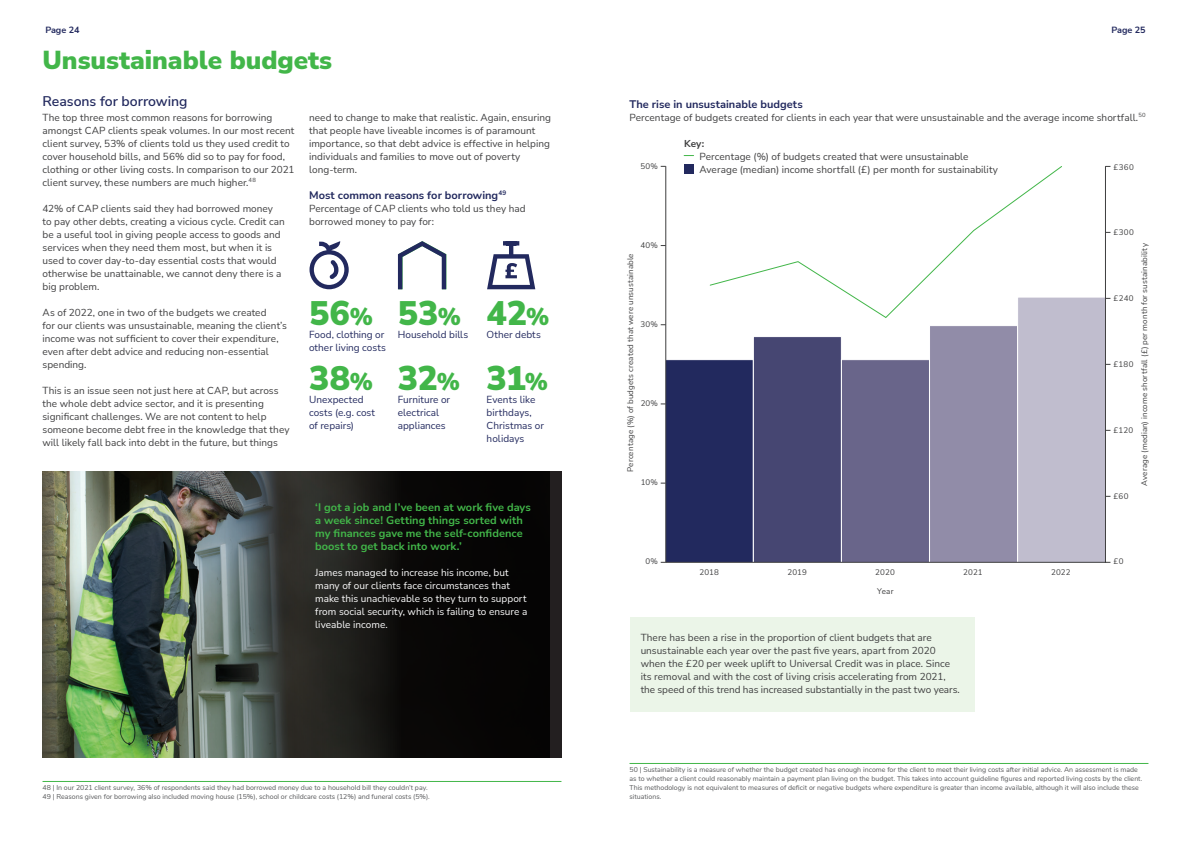
<style>
.page{position:relative;width:1191px;height:842px;background:#fff}
.page>*{position:absolute;margin:0;border:0;box-sizing:border-box;transform-origin:0 0}
.Stats_Navy{font:900 34px "Nunito Sans";letter-spacing:-.01em;color:#42b649}
.Section_Heading{font:900 26px "Nunito Sans";color:#42b649}
.Heading{font:600 14px "Nunito Sans";color:#22295e}
.t1{font:700 11px/13px "Nunito Sans";color:#42b649}
.Subheading___Graph_T{font:700 11px "Nunito Sans";color:#22295e}
.Body_Text{font:10px/13px "Nunito Sans";letter-spacing:.005em;color:#3e3e3f}
.Quote_Name___Graph_t{font:10px/13px "Nunito Sans";letter-spacing:.005em;color:#fff}
.Stats_Navy-2{font:10px/13px "Nunito Sans";color:#22295e}
.Subheading___Graph_T-2{font:700 10px "Nunito Sans";color:#3e3e3f}
.t2{font:700 9px "Nunito Sans";color:#22295e}
.Graph_Labels{font:8px "Nunito Sans";letter-spacing:.015em;color:#3e3e3f}
.Footnote{font:7px/9px "Nunito";color:#57585a}
.s1{font-size:24px}
</style>
<div class="page">
<div style="left:629px;top:617px;width:345px;height:95px;background:#ebf5e8"></div>
<svg style="left:43px;top:472px;width:518px;height:286px;background:#363d35"></svg>
<hr style="left:43px;top:781px;width:518px;height:1px;background:#42b649">
<svg style="left:487px;top:254px;width:48px;height:35px"></svg>
<hr style="left:509px;top:245px;width:4px;height:11px;background:#22295e">
<hr style="left:503px;top:241px;width:16px;height:4px;background:#22295e">
<hr style="left:629px;top:763px;width:519px;height:1px;background:#42b649">
<svg style="left:665px;top:166px;width:440px;height:397px"></svg>
<svg style="left:1105px;top:166px;width:6px;height:397px"></svg>
<svg style="left:709px;top:166px;width:354px;height:153px"></svg>
<div style="left:684px;top:164px;width:10px;height:10px;background:#22295e"></div>
<svg style="left:309px;top:241px;width:40px;height:48px"></svg>
<svg style="left:398px;top:241px;width:48px;height:48px"></svg>
<p class="t2" style="left:45px;top:24px;width:36px">Page 24</p>
<p class="t2" style="left:1111px;top:24px;width:36px">Page 25</p>
<p class="Section_Heading" style="left:43px;top:41px;width:291px">Unsustainable budgets</p>
<p class="Heading" style="left:43px;top:91px;width:146px">Reasons for borrowing</p>
<p class="Body_Text" style="left:43px;top:110px;width:253px">The top three most common reasons for borrowing amongst CAP clients speak volumes. In our most recent client survey, 53% of clients told us they used credit to cover household bills, and 56% did so to pay for food, clothing or other living costs. In comparison to our 2021 client survey, these numbers are much higher.<sup>48</sup></p>
<p class="Body_Text" style="left:43px;top:201px;width:244px">42% of CAP clients said they had borrowed money to pay other debts, creating a vicious cycle. Credit can be a useful tool in giving people access to goods and services when they need them most, but when it is used to cover day-to-day essential costs that would otherwise be unattainable, we cannot deny there is a big problem.</p>
<p class="Body_Text" style="left:43px;top:305px;width:246px">As of 2022, one in two of the budgets we created<br>for our clients was unsustainable, meaning the client’s income was not sufficient to cover their expenditure, even after debt advice and reducing non-essential spending.</p>
<p class="Body_Text" style="left:43px;top:383px;width:237px">This is an issue seen not just here at CAP, but across the whole debt advice sector, and it is presenting significant challenges. We are not content to help</p>
<p class="Body_Text" style="left:43px;top:422px;width:248px">someone become debt free in the knowledge that they</p>
<p class="Body_Text" style="left:43px;top:435px;width:237px">will likely fall back into debt in the future, but things</p>
<p class="Body_Text" style="left:309px;top:110px;width:243px">need to change to make that realistic. Again, ensuring that people have liveable incomes is of paramount importance, so that debt advice is effective in helping individuals and families to move out of poverty long-term.</p>
<p class="Subheading___Graph_T" style="left:309px;top:187px;width:199px">Most common reasons for borrowing<sup>49</sup></p>
<p class="Body_Text" style="left:309px;top:201px;width:218px">Percentage of CAP clients who told us they had borrowed money to pay for:</p>
<p class="Stats_Navy" style="left:309px;top:289px;width:65px">56<span class="s1">%</span></p>
<p class="Stats_Navy-2" style="left:309px;top:328px;width:78px">Food, clothing or other living costs</p>
<p class="Stats_Navy" style="left:309px;top:354px;width:65px">38<span class="s1">%</span></p>
<p class="Stats_Navy-2" style="left:309px;top:393px;width:68px">Unexpected costs (e.g. cost of repairs)</p>
<p class="Stats_Navy" style="left:398px;top:289px;width:65px">53<span class="s1">%</span></p>
<p class="Stats_Navy-2" style="left:398px;top:328px;width:72px">Household bills</p>
<p class="Stats_Navy" style="left:398px;top:354px;width:64px">32<span class="s1">%</span></p>
<p class="Stats_Navy-2" style="left:398px;top:393px;width:54px">Furniture or electrical appliances</p>
<p class="Stats_Navy" style="left:486px;top:289px;width:64px">42<span class="s1">%</span></p>
<p class="Stats_Navy-2" style="left:486px;top:328px;width:56px">Other debts</p>
<p class="Stats_Navy" style="left:486px;top:354px;width:63px">31<span class="s1">%</span></p>
<p class="Stats_Navy-2" style="left:486px;top:393px;width:59px">Events like birthdays,<br>Christmas or holidays</p>
<p class="t1" style="left:315px;top:500px;width:217px">‘I got a job and I’ve been at work five days a week since! Getting things sorted with my finances gave me the self-confidence boost to get back into work.’</p>
<p class="Quote_Name___Graph_t" style="left:315px;top:565px;width:214px">James managed to increase his income, but many of our clients face circumstances that make this unachievable so they turn to support from social security, which is failing to ensure a liveable income.</p>
<p class="Footnote" style="left:43px;top:783px;width:387px">48 | In our 2021 client survey, 36% of respondents said they had borrowed money due to a household bill they couldn’t pay.</p>
<p class="Footnote" style="left:43px;top:792px;width:389px">49 | Reasons given for borrowing also included moving house (15%), school or childcare costs (12%) and funeral costs (5%).</p>
<p class="Subheading___Graph_T" style="left:629px;top:96px;width:175px">The rise in unsustainable budgets</p>
<p class="Body_Text" style="left:629px;top:110px;width:517px">Percentage of budgets created for clients in each year that were unsustainable and the average income shortfall.<sup>50</sup></p>
<p class="Graph_Labels" style="left:640px;top:161px;width:19px">50%</p>
<p class="Subheading___Graph_T-2" style="left:684px;top:136px;width:22px">Key:</p>
<p class="Body_Text" style="left:699px;top:149px;width:270px">Percentage (%) of budgets created that were unsustainable</p>
<p class="Body_Text" style="left:699px;top:162px;width:300px">Average (median) income shortfall (£) per month for sustainability</p>
<p class="Graph_Labels" style="left:1113px;top:161px;width:22px">£360</p>
<p class="Graph_Labels" style="left:1113px;top:227px;width:22px">£300</p>
<p class="Graph_Labels" style="left:640px;top:240px;width:19px">40%</p>
<p class="Graph_Labels" style="left:625px;top:472px;width:220px;rotate:-90deg">Percentage (%) of budgets created that were unsustainable</p>
<p class="Graph_Labels" style="left:1138px;top:486px;width:244px;rotate:-90deg">Average (median) income shortfall (£) per month for sustainability</p>
<p class="Graph_Labels" style="left:1113px;top:293px;width:22px">£240</p>
<p class="Graph_Labels" style="left:640px;top:319px;width:19px">30%</p>
<p class="Graph_Labels" style="left:1113px;top:359px;width:21px">£180</p>
<p class="Graph_Labels" style="left:640px;top:398px;width:19px">20%</p>
<p class="Graph_Labels" style="left:1113px;top:424px;width:21px">£120</p>
<p class="Graph_Labels" style="left:641px;top:477px;width:19px">10%</p>
<p class="Graph_Labels" style="left:1113px;top:490px;width:16px">£60</p>
<p class="Graph_Labels" style="left:645px;top:556px;width:14px">0%</p>
<p class="Graph_Labels" style="left:1113px;top:556px;width:11px">£0</p>
<p class="Graph_Labels" style="left:699px;top:567px;width:21px">2018</p>
<p class="Graph_Labels" style="left:787px;top:567px;width:21px">2019</p>
<p class="Graph_Labels" style="left:875px;top:567px;width:21px">2020</p>
<p class="Graph_Labels" style="left:963px;top:567px;width:21px">2021</p>
<p class="Graph_Labels" style="left:1051px;top:567px;width:21px">2022</p>
<p class="Graph_Labels" style="left:877px;top:586px;width:18px">Year</p>
<p class="Body_Text" style="left:640px;top:630px;width:321px">There has been a rise in the proportion of client budgets that are unsustainable each year over the past five years, apart from 2020 when the £20 per week uplift to Universal Credit was in place. Since its removal and with the cost of living crisis accelerating from 2021, the speed of this trend has increased substantially in the past two years.</p>
<p class="Footnote" style="left:629px;top:765px;width:514px">50 | Sustainability is a measure of whether the budget created has enough income for the client to meet their living costs after initial advice. An assessment is made as to whether a client could reasonably maintain a payment plan living on the budget. This takes into account guideline figures and reported living costs by the client.<br>This methodology is not equivalent to measures of deficit or negative budgets where expenditure is greater than income available, although it will also include these situations.</p>
</div>
